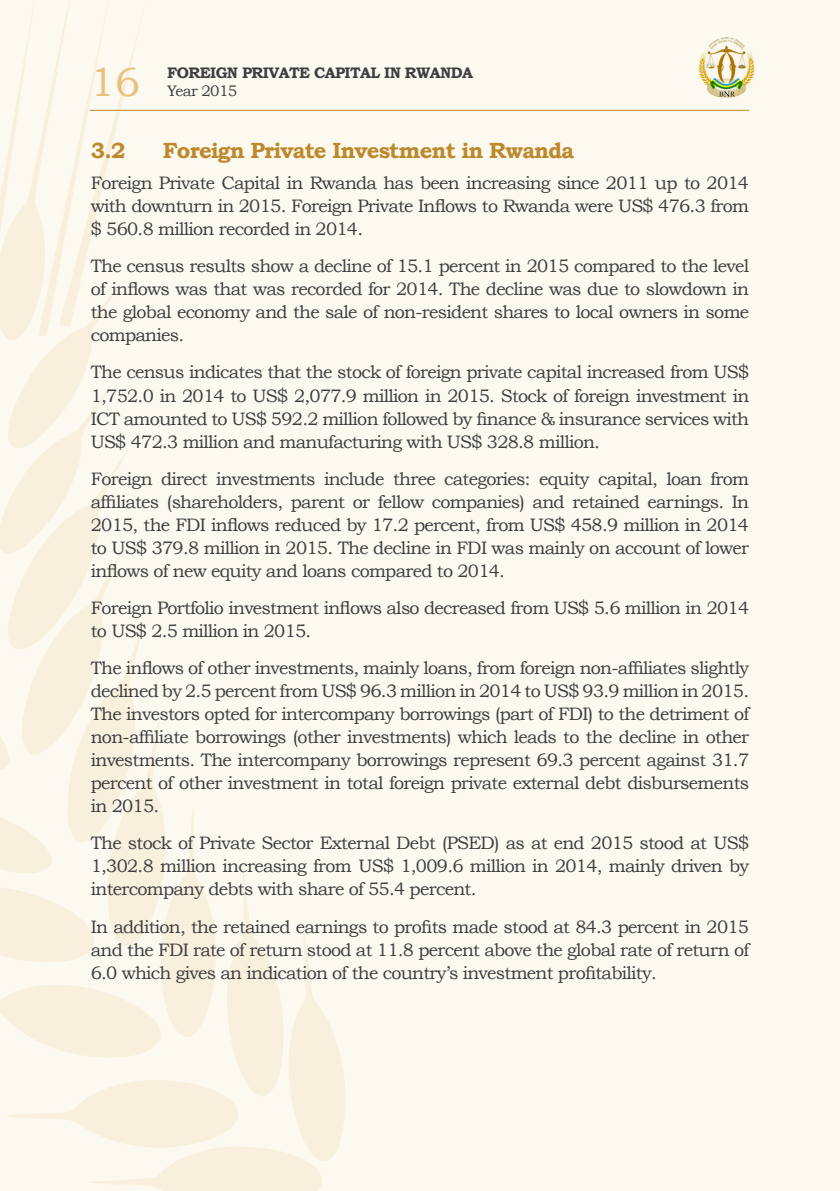
<style>
.page{position:relative;width:840px;height:1191px;background:#fff}
.page>*{position:absolute;margin:0;border:0;box-sizing:border-box;transform-origin:0 0}
.t1{font:40.6px "Bookman Old Style";color:#eac07d}
.t2{font:700 22px "Bookman Old Style";letter-spacing:-.04em;color:#bd892c}
.t3{font:18px/23px "Bookman Old Style";letter-spacing:-.04em;color:#3e3e3f;text-align:justify}
.t4{font:700 15.2px "Bookman Old Style";letter-spacing:-.04em;color:#3e3e3f}
.t5{font:15.2px "Bookman Old Style";letter-spacing:-.04em;color:#3e3e3f}
</style>
<div class="page">
<div style="left:0;top:0;width:839px;height:1191px;background:#fcf9f1"></div>
<svg style="left:0;top:0;width:346px;height:1191px"></svg>
<hr style="left:90px;top:110px;width:658px;height:1px;background:#bd892c">
<img style="left:698px;top:37px;width:57px;height:61px">
<h1 class="t1" style="left:90px;top:59px;width:52px">16</h1>
<p class="t4" style="left:167px;top:63px;width:307px">FOREIGN PRIVATE CAPITAL IN RWANDA</p>
<p class="t5" style="left:167px;top:82px;width:72px">Year 2015</p>
<p class="t2" style="left:91px;top:137px;width:36px">3.2</p>
<p class="t2" style="left:163px;top:137px;width:412px">Foreign Private Investment in Rwanda</p>
<p class="t3" style="left:91px;top:171px;width:659px">Foreign Private Capital in Rwanda has been increasing since 2011 up to 2014 with downturn in 2015. Foreign Private Inflows to Rwanda were US$ 476.3 from $ 560.8 million recorded in 2014.</p>
<p class="t3" style="left:91px;top:255px;width:659px">The census results show a decline of 15.1 percent in 2015 compared to the level of inflows was that was recorded for 2014. The decline was due to slowdown in the global economy and the sale of non-resident shares to local owners in some companies.</p>
<p class="t3" style="left:91px;top:361px;width:659px">The census indicates that the stock of foreign private capital increased from US$ 1,752.0 in 2014 to US$ 2,077.9 million in 2015. Stock of foreign investment in ICT amounted to US$ 592.2 million followed by finance &amp; insurance services with US$ 472.3 million and manufacturing with US$ 328.8 million.</p>
<p class="t3" style="left:91px;top:467px;width:659px">Foreign direct investments include three categories: equity capital, loan from affiliates (shareholders, parent or fellow companies) and retained earnings. In 2015, the FDI inflows reduced by 17.2 percent, from US$ 458.9 million in 2014 to US$ 379.8 million in 2015. The decline in FDI was mainly on account of lower inflows of new equity and loans compared to 2014.</p>
<p class="t3" style="left:91px;top:596px;width:659px">Foreign Portfolio investment inflows also decreased from US$ 5.6 million in 2014 to US$ 2.5 million in 2015.</p>
<p class="t3" style="left:91px;top:656px;width:659px">The inflows of other investments, mainly loans, from foreign non-affiliates slightly declined by 2.5 percent from US$ 96.3 million in 2014 to US$ 93.9 million in 2015.<br>The investors opted for intercompany borrowings (part of FDI) to the detriment of non-affiliate borrowings (other investments) which leads to the decline in other investments. The intercompany borrowings represent 69.3 percent against 31.7 percent of other investment in total foreign private external debt disbursements in 2015.</p>
<p class="t3" style="left:91px;top:831px;width:659px">The stock of Private Sector External Debt (PSED) as at end 2015 stood at US$ 1,302.8 million increasing from US$ 1,009.6 million in 2014, mainly driven by intercompany debts with share of 55.4 percent.</p>
<p class="t3" style="left:91px;top:915px;width:659px">In addition, the retained earnings to profits made stood at 84.3 percent in 2015 and the FDI rate of return stood at 11.8 percent above the global rate of return of 6.0 which gives an indication of the country’s investment profitability.</p>
</div>
